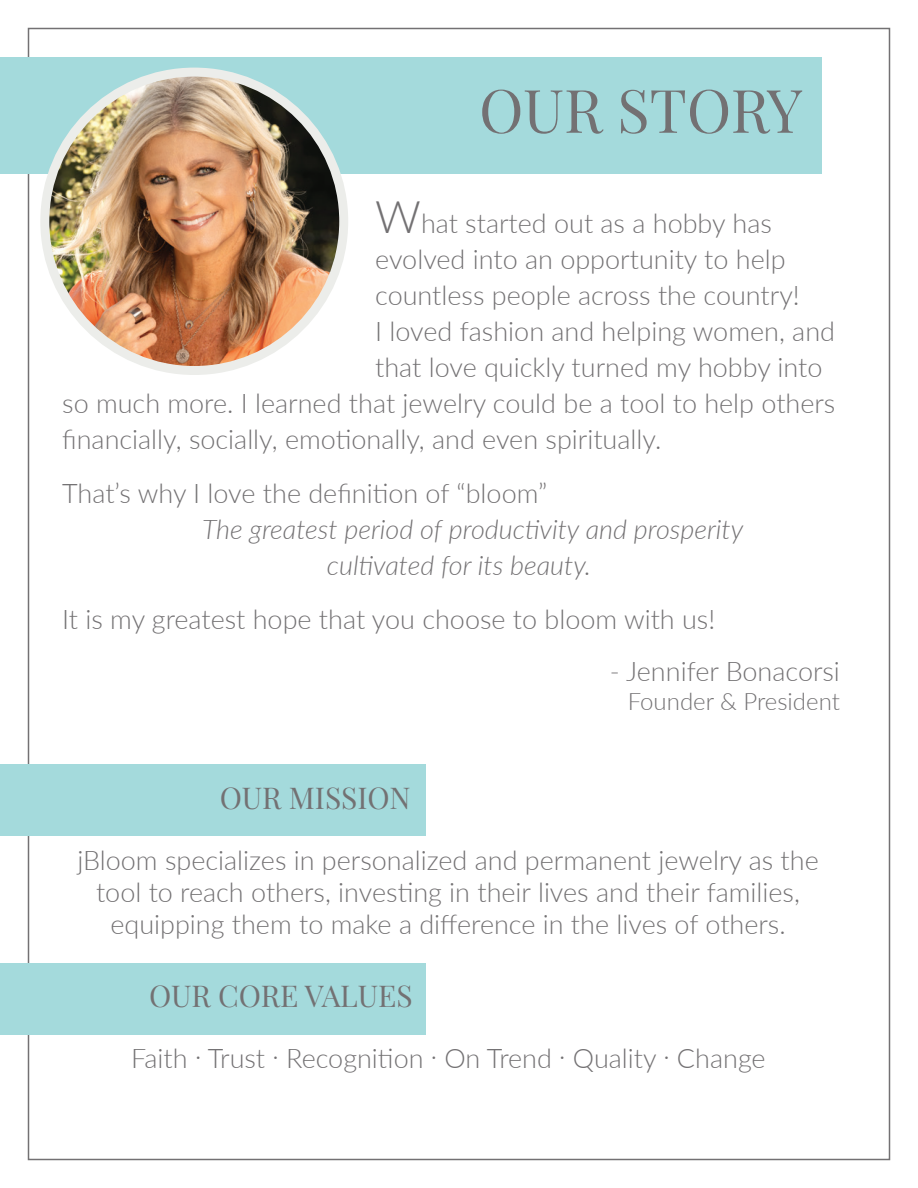
<style>
.page{position:relative;width:918px;height:1188px;background:#fff}
.page>*{position:absolute;margin:0;border:0;box-sizing:border-box;transform-origin:0 0}
.t1{font:60px "Playfair Display";letter-spacing:-.005em;color:#737173}
.t2{font:30px "Playfair Display";color:#737173}
.t3{font:300 27px/32.4px "Lato";color:#737173;text-align:center}
.t4{font:italic 300 27px/36px "Lato";color:#737173}
.t5{font:300 24px "Lato";color:#737173}
.s1{font-size:45px}
</style>
<div class="page">
<div style="left:0;top:57px;width:821px;height:116px;background:#a4dadc"></div>
<img style="left:45px;top:72px;width:295px;height:294px">
<div style="left:40px;top:68px;width:308px;height:307px;border:9px solid #ecedea;border-radius:50%"></div>
<div style="left:0;top:765px;width:425px;height:71px;background:#a4dadc"></div>
<div style="left:0;top:963px;width:426px;height:71px;background:#a4dadc"></div>
<h1 class="t1" style="left:479px;top:63px;width:325px">OUR STORY</h1>
<p class="t3" style="left:375px;top:206px;width:398px"><span class="s1">W</span>hat started out as a hobby has</p>
<p class="t3" style="left:375px;top:242px;width:412px">evolved into an opportunity to help</p>
<p class="t3" style="left:375px;top:278px;width:426px">countless people across the country!</p>
<p class="t3" style="left:375px;top:314px;width:461px">I loved fashion and helping women, and</p>
<p class="t3" style="left:375px;top:350px;width:449px">that love quickly turned my hobby into</p>
<p class="t3" style="left:62px;top:386px;width:775px">so much more. I learned that jewelry could be a tool to help others</p>
<p class="t3" style="left:62px;top:422px;width:601px">financially, socially, emotionally, and even spiritually.</p>
<p class="t3" style="left:62px;top:476px;width:486px">That’s why I love the definition of “bloom”</p>
<p class="t4" style="left:327px;top:510px;width:418px;text-indent:-125px">The greatest period of productivity and prosperity cultivated for its beauty.</p>
<p class="t3" style="left:62px;top:602px;width:655px">It is my greatest hope that you choose to bloom with us!</p>
<p class="t3" style="left:610px;top:654px;width:232px">- Jennifer Bonacorsi</p>
<p class="t5" style="left:628px;top:684px;width:214px">Founder &amp; President</p>
<p class="t2" style="left:220px;top:774px;width:192px">OUR MISSION</p>
<p class="t3" style="left:77px;top:843px;width:743px">jBloom specializes in personalized and permanent jewelry as the tool to reach others, investing in their lives and their families, equipping them to make a difference in the lives of others.</p>
<p class="t2" style="left:149px;top:973px;width:265px">OUR CORE VALUES</p>
<p class="t3" style="left:131px;top:1041px;width:636px">Faith . Trust . Recognition . On Trend . Quality . Change</p>
</div>
